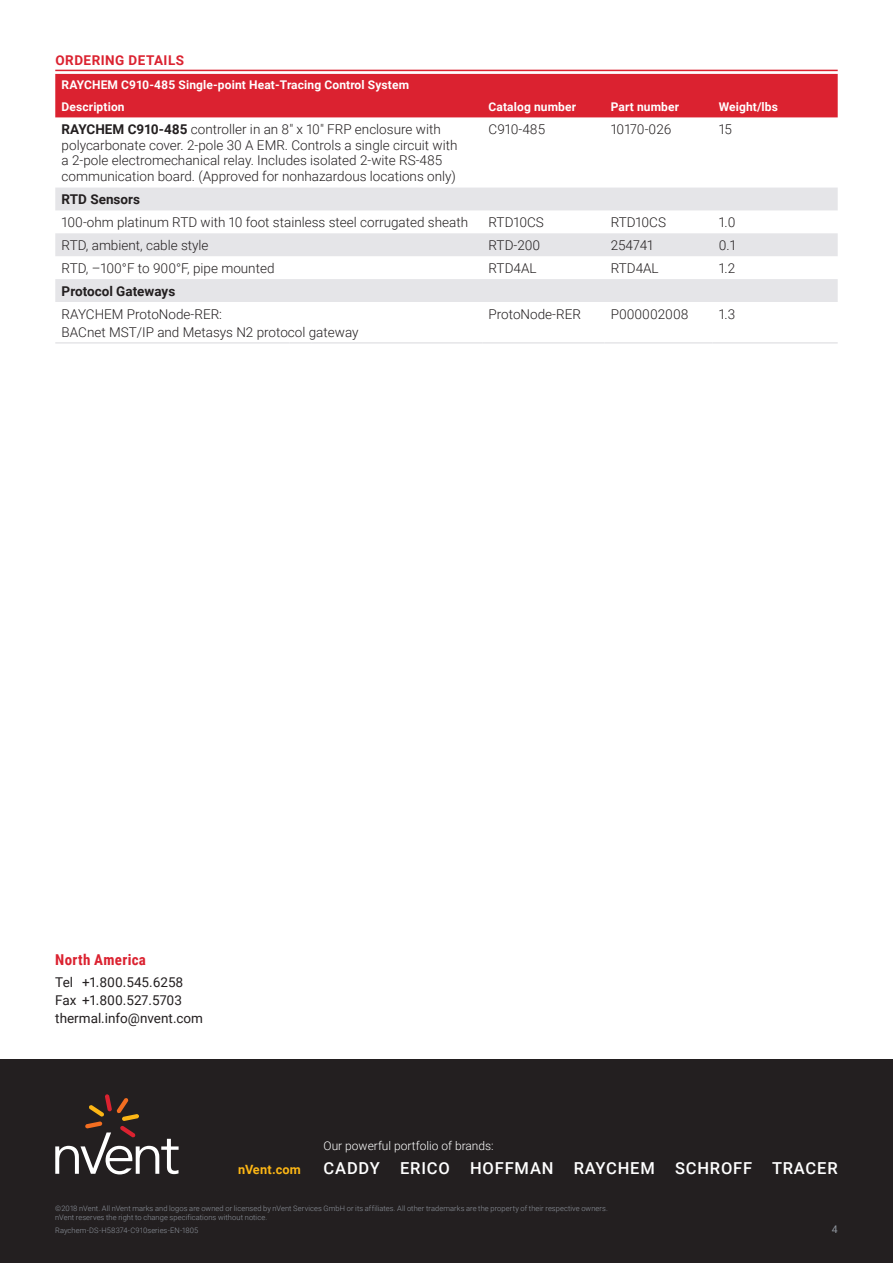
<style>
.page{position:relative;width:893px;height:1263px;background:#fff}
.page>*{position:absolute;margin:0;border:0;box-sizing:border-box;transform-origin:0 0}
.t1{font:500 16.5px "Roboto";letter-spacing:.05em;color:#fff}
.t2{font:700 15px "Roboto Condensed";letter-spacing:.02em;color:#db2230}
.t3{font:300 13.5px/15.8px "Roboto";color:#231f20}
.t4{font:13.5px/18px "Roboto";color:#231f20}
.t5{font:700 13.5px "Roboto";color:#231f20}
.t6{font:700 13.5px "Roboto";letter-spacing:.035em;color:#db2230}
.t7{font:700 12.75px "Roboto";letter-spacing:.015em;color:#fcb615}
.t8{font:700 12px/21.8px "Roboto";letter-spacing:.01em;color:#fff}
.t9{font:300 12px "Roboto";color:#fff}
.t10{font:10.5px "Roboto";color:#8f959e}
.t11{font:300 7.5px/9px "Roboto";letter-spacing:.01em;color:#8f959e}
.s1{font-weight:700}
</style>
<div class="page">
<div style="left:0;top:1059px;width:893px;height:204px;background:#231f20"></div>
<svg style="left:55px;top:1094px;width:124px;height:80px"></svg>
<hr style="left:55px;top:70px;width:783px;height:1px;background:#db2230">
<div style="left:55px;top:74px;width:783px;height:43px;background:#db2230"></div>
<svg style="left:55px;top:188px;width:783px;height:114px;fill:#e5e5e8"></svg>
<hr style="left:55px;top:342px;width:234px;height:2px;background:#e5e5e8">
<hr style="left:289px;top:342px;width:23px;height:2px;background:#e5e5e8">
<hr style="left:312px;top:342px;width:170px;height:2px;background:#e5e5e8">
<hr style="left:482px;top:342px;width:122px;height:2px;background:#e5e5e8">
<hr style="left:604px;top:342px;width:108px;height:2px;background:#e5e5e8">
<hr style="left:712px;top:342px;width:126px;height:2px;background:#e5e5e8">
<p class="t6" style="left:56px;top:51px;width:130px">ORDERING DETAILS</p>
<p class="t8" style="left:62px;top:74px;width:349px">RAYCHEM C910-485 Single-point Heat-Tracing Control System<br>Description</p>
<p class="t8" style="left:489px;top:95px;width:89px">Catalog number</p>
<p class="t8" style="left:611px;top:95px;width:70px">Part number</p>
<p class="t8" style="left:719px;top:95px;width:61px">Weight/lbs</p>
<p class="t3" style="left:62px;top:121px;width:397px"><span class="s1">RAYCHEM C910-485</span> controller in an 8" x 10" FRP enclosure with polycarbonate cover. 2-pole 30 A EMR. Controls a single circuit with a 2-pole electromechanical relay. Includes isolated 2-wite RS-485 communication board. (Approved for nonhazardous locations only)</p>
<p class="t3" style="left:489px;top:121px;width:58px">C910-485</p>
<p class="t3" style="left:611px;top:121px;width:62px">10170-026</p>
<p class="t3" style="left:719px;top:121px;width:15px">15</p>
<p class="t5" style="left:62px;top:190px;width:80px">RTD Sensors</p>
<p class="t3" style="left:62px;top:214px;width:408px">100-ohm platinum RTD with 10 foot stainless steel corrugated sheath</p>
<p class="t3" style="left:489px;top:214px;width:57px">RTD10CS</p>
<p class="t3" style="left:611px;top:214px;width:57px">RTD10CS</p>
<p class="t3" style="left:719px;top:214px;width:18px">1.0</p>
<p class="t3" style="left:62px;top:237px;width:148px">RTD, ambient, cable style</p>
<p class="t3" style="left:489px;top:237px;width:53px">RTD-200</p>
<p class="t3" style="left:611px;top:237px;width:44px">254741</p>
<p class="t3" style="left:719px;top:237px;width:18px">0.1</p>
<p class="t3" style="left:62px;top:260px;width:214px">RTD, –100°F to 900°F, pipe mounted</p>
<p class="t3" style="left:489px;top:260px;width:49px">RTD4AL</p>
<p class="t3" style="left:611px;top:260px;width:49px">RTD4AL</p>
<p class="t3" style="left:719px;top:260px;width:18px">1.2</p>
<p class="t5" style="left:62px;top:281px;width:115px">Protocol Gateways</p>
<p class="t3" style="left:62px;top:304px;width:298px;line-height:18px">RAYCHEM ProtoNode-RER:<br>BACnet MST/IP and Metasys N2 protocol gateway</p>
<p class="t3" style="left:489px;top:305px;width:94px">ProtoNode-RER</p>
<p class="t3" style="left:611px;top:305px;width:79px">P000002008</p>
<p class="t3" style="left:719px;top:305px;width:18px">1.3</p>
<p class="t2" style="left:55px;top:949px;width:92px">North America</p>
<p class="t4" style="left:55px;top:973px;width:149px">Tel +1.800.545.6258<br>Fax +1.800.527.5703 thermal.info@nvent.com</p>
<p class="t9" style="left:324px;top:1137px;width:172px">Our powerful portfolio of brands:</p>
<p class="t7" style="left:238px;top:1160px;width:64px">nVent.com</p>
<p class="t1" style="left:324px;top:1156px;width:516px">CADDY ERICO HOFFMAN RAYCHEM SCHROFF TRACER</p>
<p class="t11" style="left:55px;top:1203px;width:554px">©2018 nVent. All nVent marks and logos are owned or licensed by nVent Services GmbH or its affiliates. All other trademarks are the property of their respective owners. nVent reserves the right to change specifications without notice.</p>
<p class="t11" style="left:55px;top:1225px;width:145px">Raychem-DS-H58374-C910series-EN-1805</p>
<p class="t10" style="left:832px;top:1222px;width:7px">4</p>
</div>
